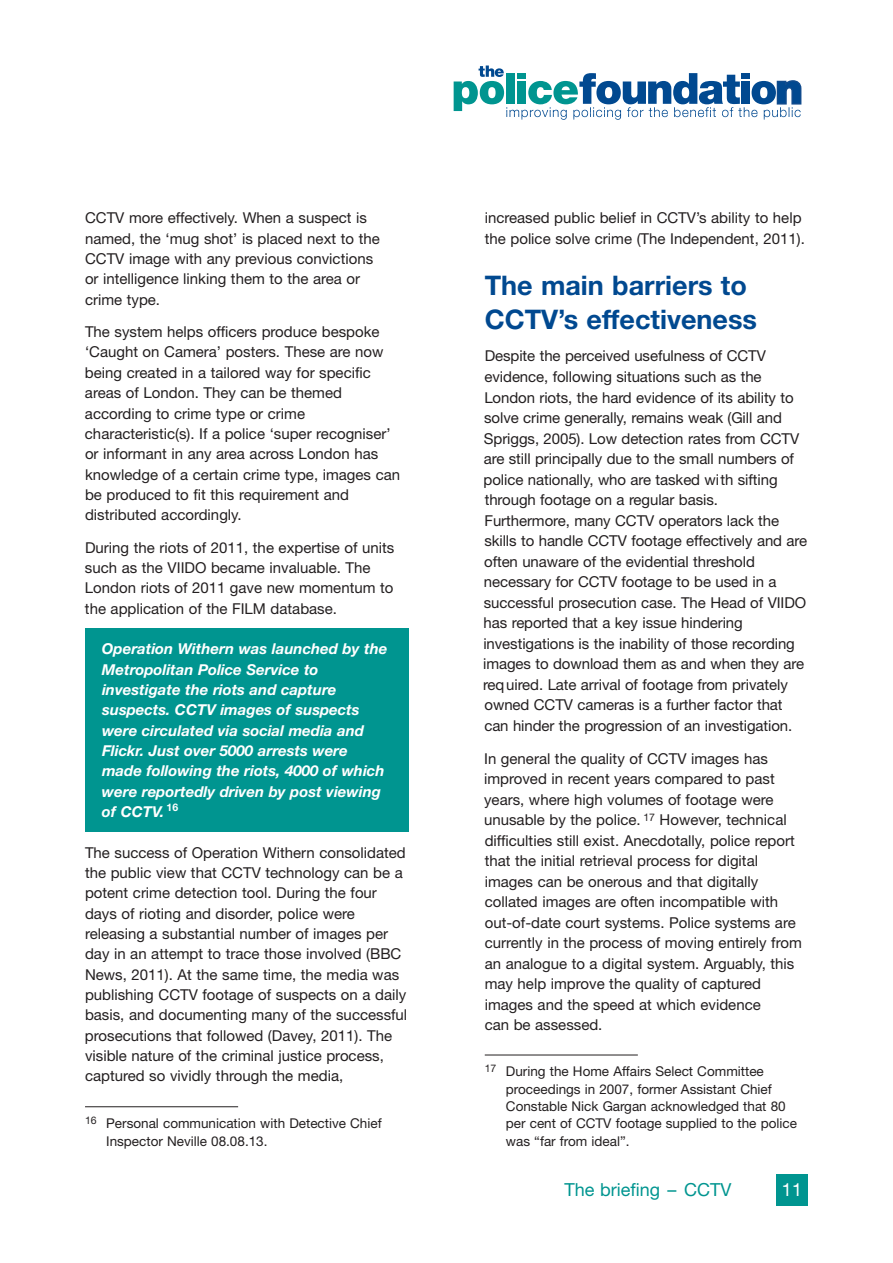
<style>
.page{position:relative;width:893px;height:1263px;background:#fff}
.page>*{position:absolute;margin:0;border:0;box-sizing:border-box;transform-origin:0 0}
.t1{font:700 27px/33.3px "Helvetica Neue";color:#014990}
.t2{font:18px "Helvetica Neue";color:#009590}
.t3{font:18px "Helvetica Neue";color:#fff}
.t4{font:15px/20.5px "Helvetica Neue";color:#231f20}
.t5{font:italic 700 15px/20.4px "Helvetica Neue";color:#fff}
.t6{font:13.5px/17.2px "Helvetica Neue";color:#231f20}
</style>
<div class="page">
<div style="left:85px;top:629px;width:323px;height:203px;background:#009590"></div>
<svg style="left:454px;top:66px;width:348px;height:54px"></svg>
<div style="left:776px;top:1174px;width:32px;height:31px;background:#009590"></div>
<hr style="left:85px;top:1106px;width:153px;height:1px;background:#231f20">
<hr style="left:485px;top:1055px;width:153px;height:1px;background:#231f20">
<p class="t4" style="left:85px;top:209px;width:296px">CCTV more effectively. When a suspect is named, the ‘mug shot’ is placed next to the CCTV image with any previous convictions or intelligence linking them to the area or crime type.</p>
<p class="t4" style="left:85px;top:323px;width:317px">The system helps officers produce bespoke ‘Caught on Camera’ posters. These are now being created in a tailored way for specific areas of London. They can be themed according to crime type or crime characteristic(s). If a police ‘super recogniser’ or informant in any area across London has knowledge of a certain crime type, images can be produced to fit this requirement and distributed accordingly.</p>
<p class="t4" style="left:85px;top:538px;width:311px">During the riots of 2011, the expertise of units such as the VIIDO became invaluable. The London riots of 2011 gave new momentum to the application of the FILM database.</p>
<p class="t5" style="left:102px;top:640px;width:287px">Operation Withern was launched by the Metropolitan Police Service to investigate the riots and capture suspects. CCTV images of suspects were circulated via social media and Flickr. Just over 5000 arrests were made following the riots, 4000 of which were reportedly driven by post viewing of CCTV. <sup>16</sup></p>
<p class="t4" style="left:85px;top:844px;width:324px">The success of Operation Withern consolidated the public view that CCTV technology can be a potent crime detection tool. During the four days of rioting and disorder, police were releasing a substantial number of images per day in an attempt to trace those involved (BBC News, 2011). At the same time, the media was publishing CCTV footage of suspects on a daily basis, and documenting many of the successful prosecutions that followed (Davey, 2011). The visible nature of the criminal justice process, captured so vividly through the media,</p>
<p class="t6" style="left:106px;top:1116px;width:277px;text-indent:-21px"><sup>16</sup> Personal communication with Detective Chief<br>Inspector Neville 08.08.13.</p>
<p class="t4" style="left:485px;top:209px;width:322px">increased public belief in CCTV’s ability to help the police solve crime (The Independent, 2011).</p>
<h1 class="t1" style="left:485px;top:272px;width:274px">The main barriers to<br>CCTV’s effectiveness</h1>
<p class="t4" style="left:483px;top:347px;width:326px">Despite the perceived usefulness of CCTV evidence, following situations such as the London riots, the hard evidence of its ability to solve crime generally, remains weak (Gill and Spriggs, 2005). Low detection rates from CCTV are still principally due to the small numbers of police nationally, who are tasked with sifting through footage on a regular basis.<br>Furthermore, many CCTV operators lack the skills to handle CCTV footage effectively and are often unaware of the evidential threshold necessary for CCTV footage to be used in a successful prosecution case. The Head of VIIDO has reported that a key issue hindering investigations is the inability of those recording images to download them as and when they are required. Late arrival of footage from privately owned CCTV cameras is a further factor that can hinder the progression of an investigation.</p>
<p class="t4" style="left:484px;top:749px;width:319px">In general the quality of CCTV images has improved in recent years compared to past years, where high volumes of footage were unusable by the police. <sup>17</sup> However, technical difficulties still exist. Anecdotally, police report that the initial retrieval process for digital images can be onerous and that digitally collated images are often incompatible with out-of-date court systems. Police systems are currently in the process of moving entirely from an analogue to a digital system. Arguably, this may help improve the quality of captured images and the speed at which evidence<br>can be assessed.</p>
<p class="t6" style="left:506px;top:1064px;width:292px;text-indent:-21px"><sup>17</sup> During the Home Affairs Select Committee proceedings in 2007, former Assistant Chief Constable Nick Gargan acknowledged that 80 per cent of CCTV footage supplied to the police was “far from ideal”.</p>
<p class="t2" style="left:565px;top:1183px;width:168px">The briefing – CCTV</p>
<p class="t3" style="left:782px;top:1183px;width:22px">11</p>
</div>
